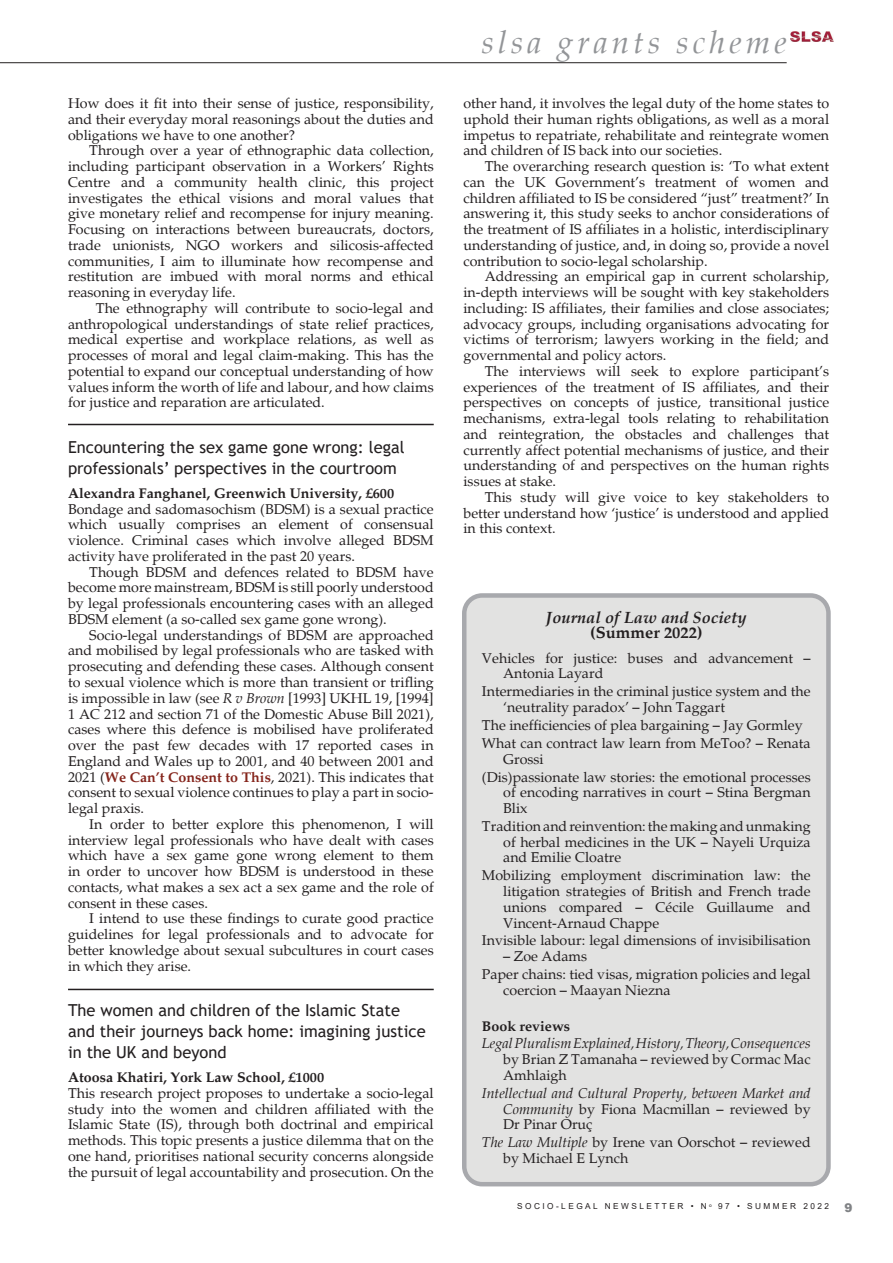
<style>
.page{position:relative;width:893px;height:1263px;background:#fff}
.page>*{position:absolute;margin:0;border:0;box-sizing:border-box;transform-origin:0 0}
.t1{font:italic 31.5px "Palatino";letter-spacing:.13em;color:#939598}
.SLN_subhead_2{font:16.5px/21px "Trebuchet MS";color:#231f20}
.SLN_subhead_1{font:italic 700 16.5px/15.8px "Palatino";color:#231f20;text-align:center}
.SLN_para_2{font:14.25px/15.8px "Palatino";color:#231f20;text-align:justify}
.SLN_bullets{font:14.25px/15.8px "Palatino";color:#231f20}
.SLN_para_1{font:14.25px/15.8px "Palatino";color:#231f20;text-align:justify}
.SLN_bullets-2{font:italic 14.25px/15.8px "Palatino";color:#231f20;text-align:justify}
.SLN_para_1-2{font:700 14.25px "Palatino";color:#231f20}
.SLN_bullets-3{font:700 14.25px "Palatino";color:#231f20}
.t2{font:900 12px "Arial";color:#808285}
.t3{font:8.25px "Arial";letter-spacing:.3em;color:#231f20}
.s1{font-style:italic}
.s2{font-weight:700;color:#85251c}
.s3{font-style:normal}
</style>
<div class="page">
<img style="left:791px;top:31px;width:42px;height:10px">
<hr style="left:0;top:62px;width:787px;height:1px;background:#231f20">
<div style="left:464px;top:595px;width:364px;height:589px;background:#e2e2e1;border-radius:18px"></div>
<div style="left:462px;top:593px;width:369px;height:593px;border:4px solid #a8a9ad;border-radius:18px"></div>
<hr style="left:68px;top:424px;width:366px;height:1px;background:#231f20">
<hr style="left:68px;top:989px;width:366px;height:1px;background:#231f20">
<p class="SLN_para_2" style="left:68px;top:96px;width:367px">How does it fit into their sense of justice, responsibility, and their everyday moral reasonings about the duties and obligations we have to one another?</p>
<p class="SLN_para_2" style="left:68px;top:143px;width:367px;text-indent:21px">Through over a year of ethnographic data collection, including participant observation in a Workers’ Rights Centre and a community health clinic, this project investigates the ethical visions and moral values that give monetary relief and recompense for injury meaning.<br>Focusing on interactions between bureaucrats, doctors, trade unionists, NGO workers and silicosis-affected communities, I aim to illuminate how recompense and restitution are imbued with moral norms and ethical reasoning in everyday life.</p>
<p class="SLN_para_2" style="left:68px;top:301px;width:367px;text-indent:28px">The ethnography will contribute to socio-legal and anthropological understandings of state relief practices, medical expertise and workplace relations, as well as processes of moral and legal claim-making. This has the potential to expand our conceptual understanding of how values inform the worth of life and labour, and how claims for justice and reparation are articulated.</p>
<p class="SLN_subhead_2" style="left:68px;top:436px;width:338px">Encountering the sex game gone wrong: legal professionals’ perspectives in the courtroom</p>
<p class="SLN_para_1-2" style="left:68px;top:485px;width:328px">Alexandra Fanghanel, Greenwich University, £600</p>
<p class="SLN_para_1" style="left:68px;top:501px;width:367px">Bondage and sadomasochism (BDSM) is a sexual practice which usually comprises an element of consensual violence. Criminal cases which involve alleged BDSM activity have proliferated in the past 20 years.</p>
<p class="SLN_para_2" style="left:68px;top:564px;width:367px;text-indent:21px">Though BDSM and defences related to BDSM have become more mainstream, BDSM is still poorly understood by legal professionals encountering cases with an alleged BDSM element (a so-called sex game gone wrong).</p>
<p class="SLN_para_2" style="left:68px;top:627px;width:367px;text-indent:21px">Socio-legal understandings of BDSM are approached and mobilised by legal professionals who are tasked with prosecuting and defending these cases. Although consent to sexual violence which is more than transient or trifling is impossible in law (see <span class="s1">R v Brown</span> [1993] UKHL 19, [1994] 1 AC 212 and section 71 of the Domestic Abuse Bill 2021), cases where this defence is mobilised have proliferated over the past few decades with 17 reported cases in England and Wales up to 2001, and 40 between 2001 and 2021 (<span class="s2">We Can’t Consent to This</span>, 2021). This indicates that consent to sexual violence continues to play a part in socio&shy;legal praxis.</p>
<p class="SLN_para_2" style="left:68px;top:816px;width:367px;text-indent:21px">In order to better explore this phenomenon, I will interview legal professionals who have dealt with cases which have a sex game gone wrong element to them in order to uncover how BDSM is understood in these contacts, what makes a sex act a sex game and the role of consent in these cases.</p>
<p class="SLN_para_2" style="left:68px;top:911px;width:367px;text-indent:21px">I intend to use these findings to curate good practice guidelines for legal professionals and to advocate for better knowledge about sexual subcultures in court cases in which they arise.</p>
<p class="SLN_subhead_2" style="left:68px;top:999px;width:359px">The women and children of the Islamic State and their journeys back home: imagining justice in the UK and beyond</p>
<p class="SLN_para_1-2" style="left:68px;top:1069px;width:258px">Atoosa Khatiri, York Law School, £1000</p>
<p class="SLN_para_1" style="left:68px;top:1085px;width:367px">This research project proposes to undertake a socio-legal study into the women and children affiliated with the Islamic State (IS), through both doctrinal and empirical methods. This topic presents a justice dilemma that on the one hand, prioritises national security concerns alongside the pursuit of legal accountability and prosecution. On the</p>
<p class="t1" style="left:482px;top:23px;width:306px">slsa grants scheme</p>
<p class="SLN_para_1" style="left:463px;top:96px;width:367px">other hand, it involves the legal duty of the home states to uphold their human rights obligations, as well as a moral impetus to repatriate, rehabilitate and reintegrate women and children of IS back into our societies.</p>
<p class="SLN_para_2" style="left:463px;top:159px;width:367px;text-indent:21px">The overarching research question is: ‘To what extent can the UK Government’s treatment of women and children affiliated to IS be considered “just” treatment?’ In answering it, this study seeks to anchor considerations of the treatment of IS affiliates in a holistic, interdisciplinary understanding of justice, and, in doing so, provide a novel contribution to socio-legal scholarship.</p>
<p class="SLN_para_2" style="left:463px;top:269px;width:367px;text-indent:21px">Addressing an empirical gap in current scholarship, in-depth interviews will be sought with key stakeholders including: IS affiliates, their families and close associates; advocacy groups, including organisations advocating for victims of terrorism; lawyers working in the field; and governmental and policy actors.</p>
<p class="SLN_para_2" style="left:463px;top:364px;width:367px;text-indent:21px">The interviews will seek to explore participant’s experiences of the treatment of IS affiliates, and their perspectives on concepts of justice, transitional justice mechanisms, extra-legal tools relating to rehabilitation and reintegration, the obstacles and challenges that currently affect potential mechanisms of justice, and their understanding of and perspectives on the human rights issues at stake.</p>
<p class="SLN_para_2" style="left:463px;top:490px;width:367px;text-indent:21px">This study will give voice to key stakeholders to better understand how ‘justice’ is understood and applied in this context.</p>
<p class="SLN_subhead_1" style="left:546px;top:609px;width:202px">Journal of Law and Society <span class="s3">(Summer 2022)</span></p>
<p class="SLN_bullets" style="left:503px;top:650px;width:309px;text-indent:-21px">Vehicles for justice: buses and advancement –<br>Antonia Layard</p>
<p class="SLN_bullets" style="left:503px;top:684px;width:309px;text-indent:-21px">Intermediaries in the criminal justice system and the ‘neutrality paradox’ – John Taggart</p>
<p class="SLN_bullets" style="left:482px;top:718px;width:322px">The inefficiencies of plea bargaining – Jay Gormley</p>
<p class="SLN_bullets" style="left:503px;top:735px;width:309px;text-indent:-21px">What can contract law learn from MeToo? – Renata<br>Grossi</p>
<p class="SLN_bullets" style="left:503px;top:769px;width:309px;text-align:justify;text-indent:-21px">(Dis)passionate law stories: the emotional processes of encoding narratives in court – Stina Bergman Blix</p>
<p class="SLN_bullets" style="left:503px;top:818px;width:309px;text-align:justify;text-indent:-21px">Tradition and reinvention: the making and unmaking of herbal medicines in the UK – Nayeli Urquiza and Emilie Cloatre</p>
<p class="SLN_bullets" style="left:503px;top:868px;width:309px;text-align:justify;text-indent:-21px">Mobilizing employment discrimination law: the litigation strategies of British and French trade unions compared – Cécile Guillaume and Vincent-Arnaud Chappe</p>
<p class="SLN_bullets" style="left:482px;top:933px;width:330px">Invisible labour: legal dimensions of invisibilisation</p>
<p class="SLN_bullets" style="left:503px;top:949px;width:85px">– Zoe Adams</p>
<p class="SLN_bullets" style="left:503px;top:967px;width:309px;text-indent:-21px">Paper chains: tied visas, migration policies and legal coercion – Maayan Niezna</p>
<p class="SLN_bullets-3" style="left:482px;top:1017px;width:90px">Book reviews</p>
<p class="SLN_bullets-2" style="left:503px;top:1036px;width:309px;text-indent:-21px">Legal Pluralism Explained, History, Theory, Consequences <span class="s3">by Brian Z Tamanaha – reviewed by Cormac Mac Amhlaigh</span></p>
<p class="SLN_bullets-2" style="left:503px;top:1085px;width:309px;text-indent:-21px">Intellectual and Cultural Property, between Market and Community <span class="s3">by Fiona Macmillan – reviewed by Dr Pinar Oruç</span></p>
<p class="SLN_bullets" style="left:503px;top:1135px;width:309px;text-indent:-21px"><span class="s1">The Law Multiple</span> by Irene van Oorschot – reviewed by Michael E Lynch</p>
<p class="t3" style="left:517px;top:1201px;width:314px">SOCIO-LEGAL NEWSLETTER • N <sup>o</sup> 97 • SUMMER 2022</p>
<p class="t2" style="left:844px;top:1199px;width:10px">9</p>
</div>
